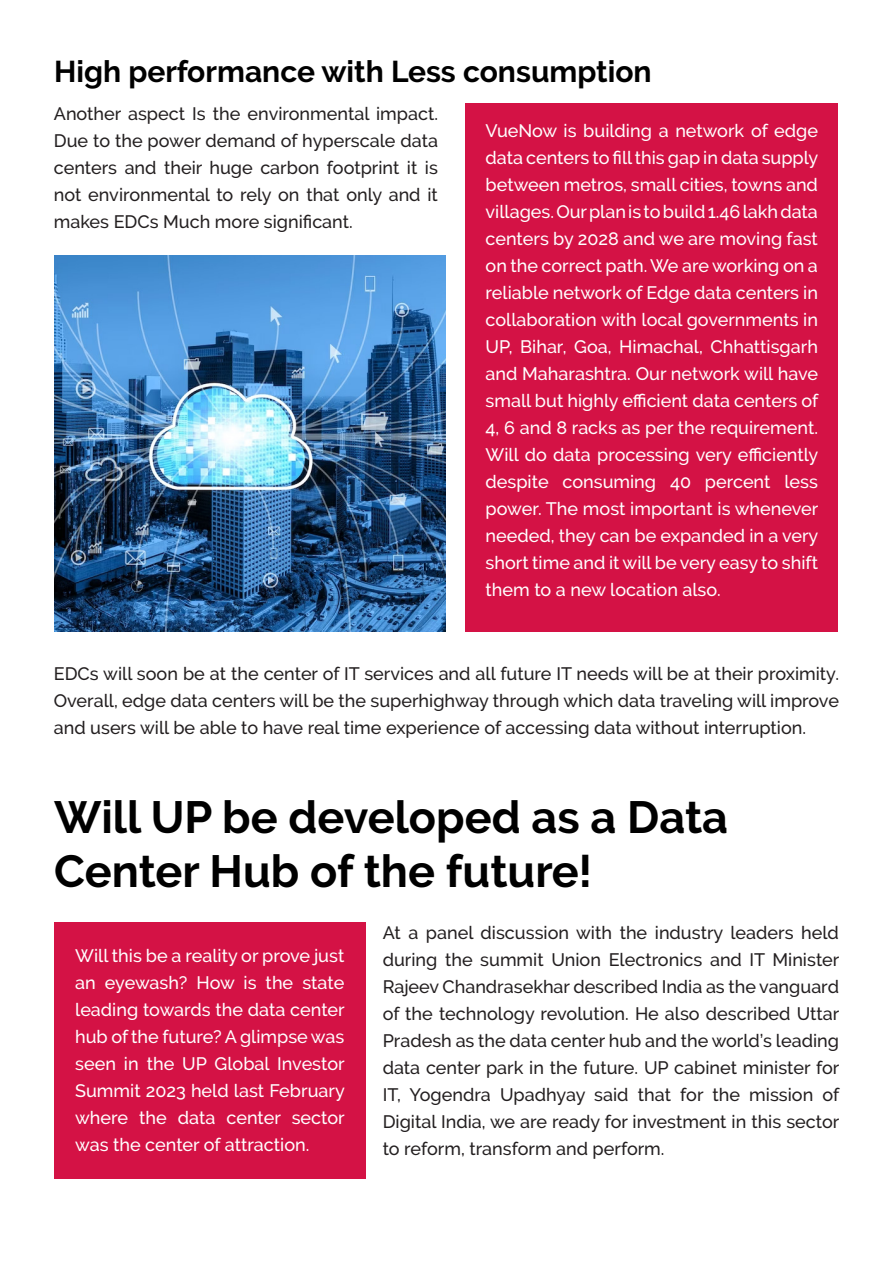
<style>
.page{position:relative;width:893px;height:1263px;background:#fff}
.page>*{position:absolute;margin:0;border:0;box-sizing:border-box;transform-origin:0 0}
.t1{font:700 45px/54px "Raleway";color:#000}
.t2{font:700 30px "Raleway";color:#000}
.t3{font:500 18px/27px "Raleway";color:#231f20;text-align:justify}
.t4{font:500 18px/27px "Raleway";color:#fff;text-align:justify}
</style>
<div class="page">
<div style="left:465px;top:103px;width:373px;height:528px;background:#d41245"></div>
<div style="left:54px;top:922px;width:312px;height:256px;background:#d41245"></div>
<img style="left:55px;top:255px;width:391px;height:376px">
<p class="t2" style="left:54px;top:55px;width:599px">High performance with Less consumption</p>
<p class="t3" style="left:54px;top:100px;width:386px">Another aspect Is the environmental impact.<br>Due to the power demand of hyperscale data centers and their huge carbon footprint it is not environmental to rely on that only and it makes EDCs Much more significant.</p>
<p class="t4" style="left:486px;top:117px;width:334px">VueNow is building a network of edge data centers to fill this gap in data supply between metros, small cities, towns and villages. Our plan is to build 1.46 lakh data centers by 2028 and we are moving fast on the correct path. We are working on a reliable network of Edge data centers in collaboration with local governments in UP, Bihar, Goa, Himachal, Chhattisgarh and Maharashtra. Our network will have small but highly efficient data centers of 4, 6 and 8 racks as per the requirement.<br>Will do data processing very efficiently despite consuming 40 percent less power. The most important is whenever needed, they can be expanded in a very short time and it will be very easy to shift them to a new location also.</p>
<p class="t3" style="left:54px;top:660px;width:787px">EDCs will soon be at the center of IT services and all future IT needs will be at their proximity.<br>Overall, edge data centers will be the superhighway through which data traveling will improve and users will be able to have real time experience of accessing data without interruption.</p>
<p class="t1" style="left:54px;top:791px;width:676px">Will UP be developed as a Data<br>Center Hub of the future!</p>
<p class="t4" style="left:75px;top:942px;width:271px">Will this be a reality or prove just an eyewash? How is the state leading towards the data center hub of the future? A glimpse was seen in the UP Global Investor Summit 2023 held last February where the data center sector was the center of attraction.</p>
<p class="t3" style="left:383px;top:919px;width:458px">At a panel discussion with the industry leaders held during the summit Union Electronics and IT Minister Rajeev Chandrasekhar described India as the vanguard of the technology revolution. He also described Uttar Pradesh as the data center hub and the world’s leading data center park in the future. UP cabinet minister for IT, Yogendra Upadhyay said that for the mission of Digital India, we are ready for investment in this sector to reform, transform and perform.</p>
</div>
